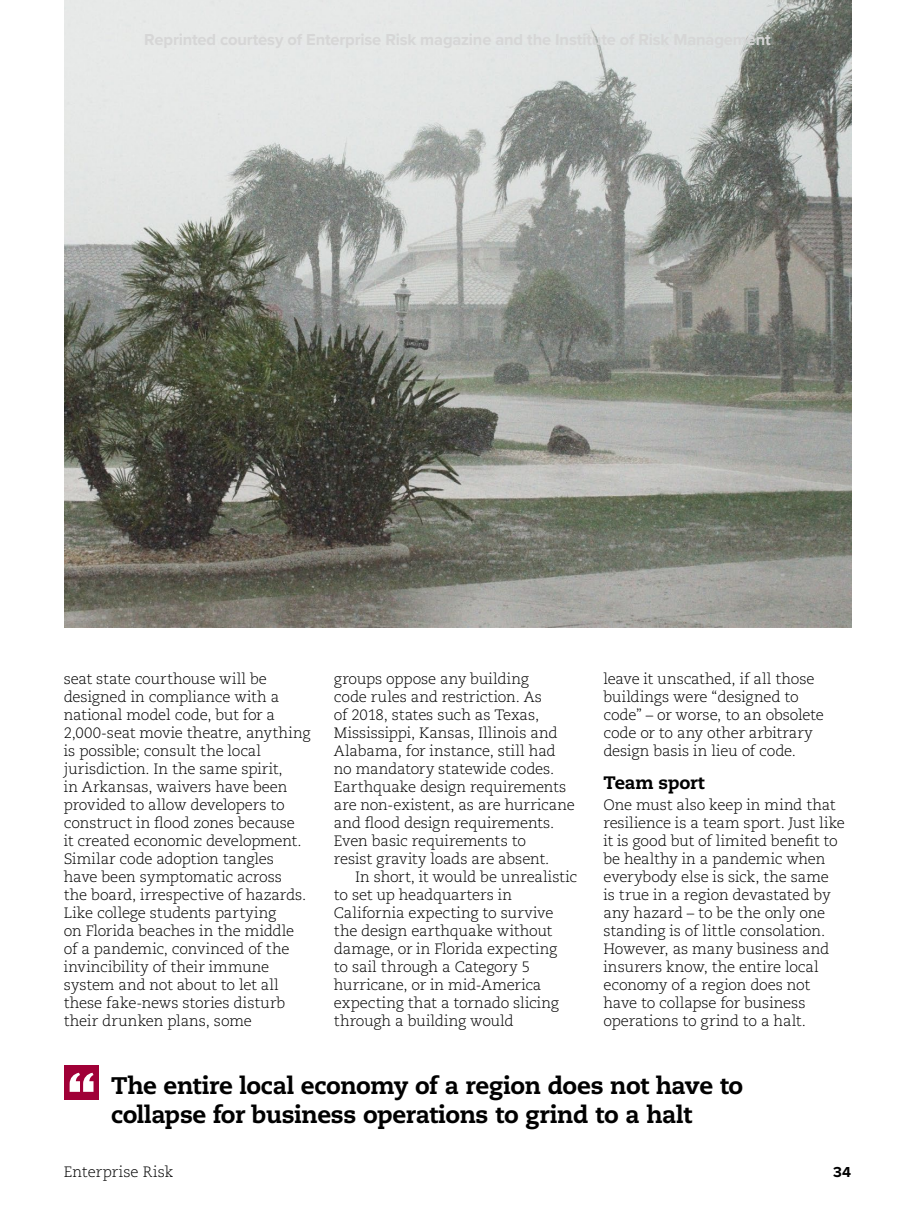
<style>
.page{position:relative;width:915px;height:1212px;background:#fff}
.page>*{position:absolute;margin:0;border:0;box-sizing:border-box;transform-origin:0 0}
.t1{font:800 24px/28.5px "Caecilia LT Std";letter-spacing:-.015em;color:#000}
.t2{font:800 18px "Caecilia LT Std";letter-spacing:-.015em;color:#000}
.t3{font:300 15px/18px "Caecilia LT Std";letter-spacing:-.01em;color:#000}
.t4{font:700 15px "Proxima Nova";color:#000}
</style>
<div class="page">
<div style="left:64px;top:1065px;width:35px;height:34px;background:#a00037"></div>
<svg style="left:70px;top:1073px;width:23px;height:19px"></svg>
<img style="left:64px;top:0;width:787px;height:627px">
<p class="t3" style="left:64px;top:670px;width:248px">seat state courthouse will be designed in compliance with a national model code, but for a<br>2,000-seat movie theatre, anything is possible; consult the local jurisdiction. In the same spirit,<br>in Arkansas, waivers have been provided to allow developers to construct in flood zones because<br>it created economic development.<br>Similar code adoption tangles have been symptomatic across<br>the board, irrespective of hazards.<br>Like college students partying<br>on Florida beaches in the middle of a pandemic, convinced of the invincibility of their immune system and not about to let all these fake-news stories disturb their drunken plans, some</p>
<p class="t3" style="left:334px;top:670px;width:242px">groups oppose any building<br>code rules and restriction. As<br>of 2018, states such as Texas,<br>Mississippi, Kansas, Illinois and<br>Alabama, for instance, still had no mandatory statewide codes.<br>Earthquake design requirements are non-existent, as are hurricane and flood design requirements.<br>Even basic requirements to<br>resist gravity loads are absent.</p>
<p class="t3" style="left:334px;top:868px;width:245px;text-indent:21px">In short, it would be unrealistic to set up headquarters in<br>California expecting to survive the design earthquake without damage, or in Florida expecting<br>to sail through a Category 5 hurricane, or in mid-America expecting that a tornado slicing through a building would</p>
<p class="t3" style="left:603px;top:670px;width:222px">leave it unscathed, if all those buildings were “designed to code” – or worse, to an obsolete code or to any other arbitrary design basis in lieu of code.</p>
<p class="t2" style="left:603px;top:772px;width:103px">Team sport</p>
<p class="t3" style="left:603px;top:796px;width:243px">One must also keep in mind that resilience is a team sport. Just like it is good but of limited benefit to be healthy in a pandemic when everybody else is sick, the same<br>is true in a region devastated by any hazard – to be the only one standing is of little consolation.<br>However, as many business and insurers know, the entire local economy of a region does not have to collapse for business operations to grind to a halt.</p>
<h1 class="t1" style="left:111px;top:1072px;width:633px">The entire local economy of a region does not have to collapse for business operations to grind to a halt</h1>
<p class="t3" style="left:64px;top:1163px;width:111px">Enterprise Risk</p>
<p class="t4" style="left:833px;top:1161px;width:19px">34</p>
</div>
